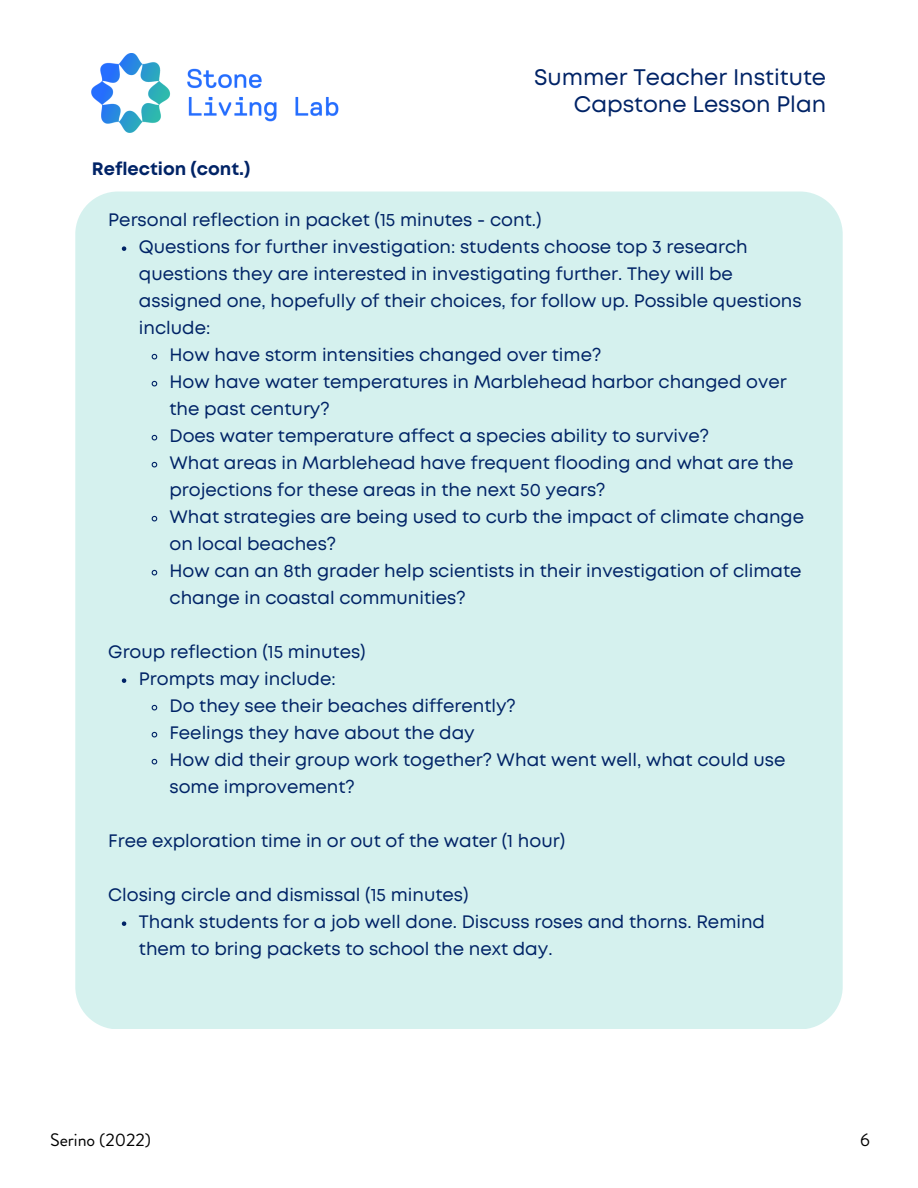
<style>
.page{position:relative;width:918px;height:1188px;background:#fff}
.page>*{position:absolute;margin:0;border:0;box-sizing:border-box;transform-origin:0 0}
.t1{font:22.5px "Mont";color:#002366}
.t2{font:18px/27px "Mont";color:#002366}
.t3{font:700 18px "Mont";color:#002366}
.t4{font:18px "Brandon Grotesque";color:#000}
</style>
<div class="page">
<img style="left:92px;top:54px;width:246px;height:79px">
<div style="left:75px;top:191px;width:768px;height:838px;background:#d5f1ee"></div>
<svg style="left:122px;top:246px;width:4px;height:5px"></svg>
<svg style="left:151px;top:353px;width:7px;height:7px"></svg>
<svg style="left:151px;top:380px;width:7px;height:7px"></svg>
<svg style="left:151px;top:434px;width:7px;height:7px"></svg>
<svg style="left:151px;top:461px;width:7px;height:7px"></svg>
<svg style="left:151px;top:515px;width:7px;height:7px"></svg>
<svg style="left:151px;top:569px;width:7px;height:7px"></svg>
<svg style="left:122px;top:678px;width:4px;height:5px"></svg>
<svg style="left:151px;top:704px;width:7px;height:7px"></svg>
<svg style="left:151px;top:731px;width:7px;height:7px"></svg>
<svg style="left:151px;top:758px;width:7px;height:7px"></svg>
<svg style="left:122px;top:921px;width:4px;height:5px"></svg>
<p class="t3" style="left:92px;top:161px;width:160px">Reflection (cont.)</p>
<p class="t1" style="left:534px;top:69px;width:294px">Summer Teacher Institute</p>
<p class="t1" style="left:574px;top:96px;width:254px">Capstone Lesson Plan</p>
<p class="t2" style="left:108px;top:208px;width:435px">Personal reflection in packet (15 minutes - cont.)</p>
<p class="t2" style="left:139px;top:235px;width:664px">Questions for further investigation: students choose top 3 research questions they are interested in investigating further. They will be assigned one, hopefully of their choices, for follow up. Possible questions include:</p>
<p class="t2" style="left:170px;top:343px;width:433px">How have storm intensities changed over time?</p>
<p class="t2" style="left:170px;top:370px;width:619px">How have water temperatures in Marblehead harbor changed over the past century?</p>
<p class="t2" style="left:170px;top:424px;width:541px">Does water temperature affect a species ability to survive?</p>
<p class="t2" style="left:170px;top:451px;width:626px">What areas in Marblehead have frequent flooding and what are the projections for these areas in the next 50 years?</p>
<p class="t2" style="left:170px;top:505px;width:636px">What strategies are being used to curb the impact of climate change on local beaches?</p>
<p class="t2" style="left:170px;top:559px;width:634px">How can an 8th grader help scientists in their investigation of climate change in coastal communities?</p>
<p class="t2" style="left:108px;top:640px;width:259px">Group reflection (15 minutes)</p>
<p class="t2" style="left:139px;top:667px;width:198px">Prompts may include:</p>
<p class="t2" style="left:170px;top:694px;width:348px">Do they see their beaches differently?</p>
<p class="t2" style="left:170px;top:721px;width:307px">Feelings they have about the day</p>
<p class="t2" style="left:170px;top:748px;width:618px">How did their group work together? What went well, what could use some improvement?</p>
<p class="t2" style="left:108px;top:829px;width:458px">Free exploration time in or out of the water (1 hour)</p>
<p class="t2" style="left:108px;top:883px;width:362px">Closing circle and dismissal (15 minutes)</p>
<p class="t2" style="left:139px;top:910px;width:628px">Thank students for a job well done. Discuss roses and thorns. Remind them to bring packets to school the next day.</p>
<p class="t4" style="left:50px;top:1127px;width:102px">Serino (2022)</p>
<p class="t4" style="left:860px;top:1127px;width:11px">6</p>
</div>
